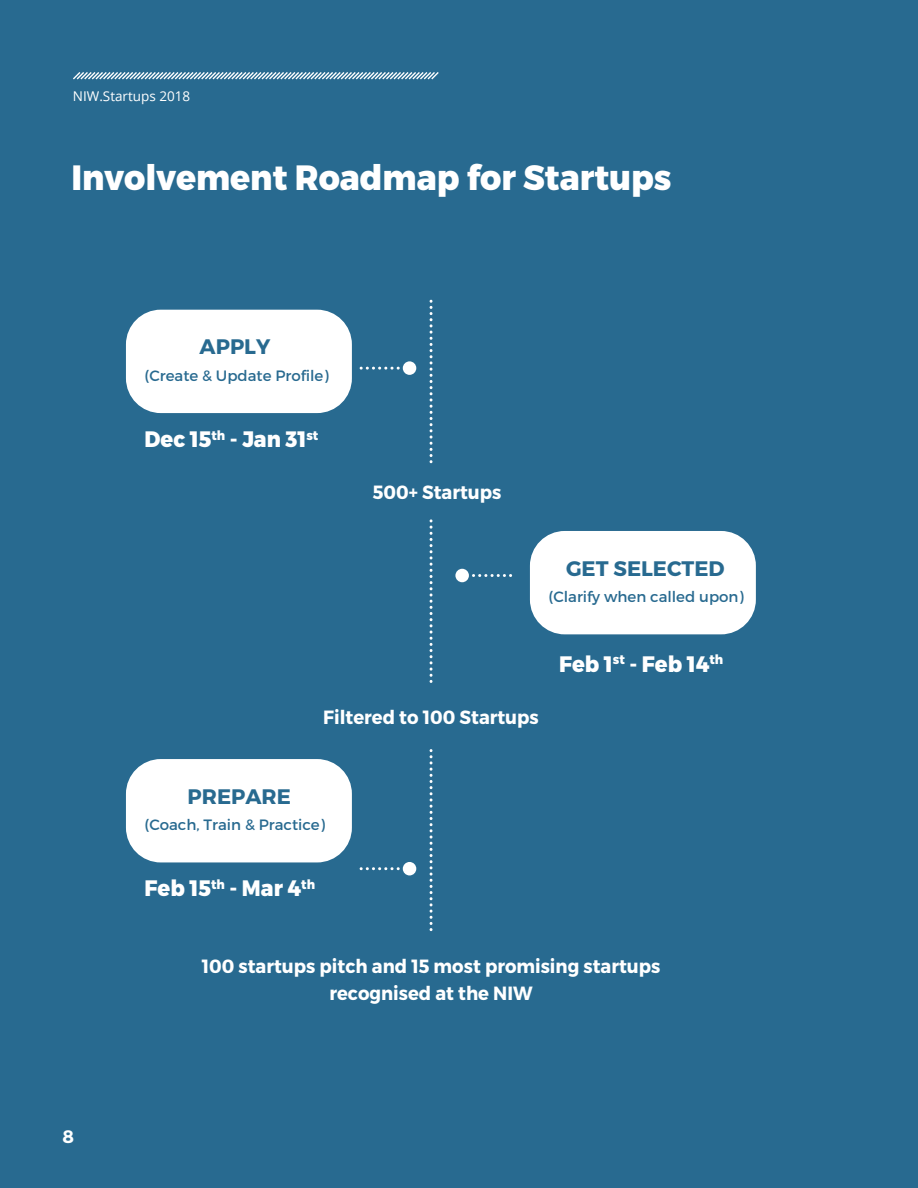
<style>
.page{position:relative;width:918px;height:1188px;background:#286a90}
.page>*{position:absolute;margin:0;border:0;box-sizing:border-box;transform-origin:0 0}
.t1{font:800 35.1px "Montserrat";color:#fff;scale:.94 1}
.t2{font:800 22.35px "Montserrat";color:#fff;scale:.94 1}
.t3{font:700 21px "Montserrat";color:#286a90}
.t4{font:700 19.2px/27px "Montserrat";color:#fff;text-align:center;scale:.94 1}
.t5{font:700 18px "Montserrat";color:#fff}
.t6{font:15px "Montserrat";color:#286a90}
.t7{font:13.5px "Open Sans";color:#fff}
</style>
<div class="page">
<svg style="left:73px;top:72px;width:366px;height:8px"></svg>
<div style="left:126px;top:310px;width:226px;height:103px;background:#fff;border-radius:35px"></div>
<svg style="left:430px;top:301px;width:3px;height:163px"></svg>
<div style="left:530px;top:531px;width:226px;height:103px;background:#fff;border-radius:35px"></div>
<svg style="left:430px;top:521px;width:3px;height:162px"></svg>
<svg style="left:361px;top:367px;width:39px;height:3px"></svg>
<div style="left:403px;top:361px;width:13px;height:14px;background:#fff;border-radius:50%"></div>
<svg style="left:472px;top:574px;width:39px;height:3px"></svg>
<div style="left:455px;top:569px;width:14px;height:13px;background:#fff;border-radius:50%"></div>
<div style="left:126px;top:759px;width:226px;height:103px;background:#fff;border-radius:35px"></div>
<svg style="left:430px;top:751px;width:3px;height:180px"></svg>
<svg style="left:361px;top:867px;width:39px;height:3px"></svg>
<div style="left:403px;top:862px;width:13px;height:13px;background:#fff;border-radius:50%"></div>
<p class="t7" style="left:73px;top:87px;width:119px">NIW.Startups 2018</p>
<h1 class="t1" style="left:71px;top:156px;width:640px">Involvement Roadmap for Startups</h1>
<p class="t3" style="left:200px;top:334px;width:72px">APPLY</p>
<p class="t6" style="left:145px;top:367px;width:186px">(Create &amp; Update Profile)</p>
<p class="t2" style="left:145px;top:425px;width:186px">Dec 15<sup>th</sup> - Jan 31<sup>st</sup></p>
<p class="t4" style="left:373px;top:479px;width:138px">500+ Startups</p>
<p class="t3" style="left:566px;top:555px;width:160px">GET SELECTED</p>
<p class="t6" style="left:549px;top:588px;width:197px">(Clarify when called upon)</p>
<p class="t4" style="left:323px;top:704px;width:231px">Filtered to 100 Startups</p>
<p class="t2" style="left:559px;top:650px;width:176px">Feb 1<sup>st</sup> - Feb 14<sup>th</sup></p>
<p class="t3" style="left:188px;top:783px;width:105px">PREPARE</p>
<p class="t6" style="left:145px;top:816px;width:182px">(Coach, Train &amp; Practice)</p>
<p class="t2" style="left:145px;top:875px;width:183px">Feb 15<sup>th</sup> - Mar 4<sup>th</sup></p>
<p class="t5" style="left:62px;top:1125px;width:13px">8</p>
<p class="t4" style="left:202px;top:953px;width:489px">100 startups pitch and 15 most promising startups recognised at the NIW</p>
</div>
